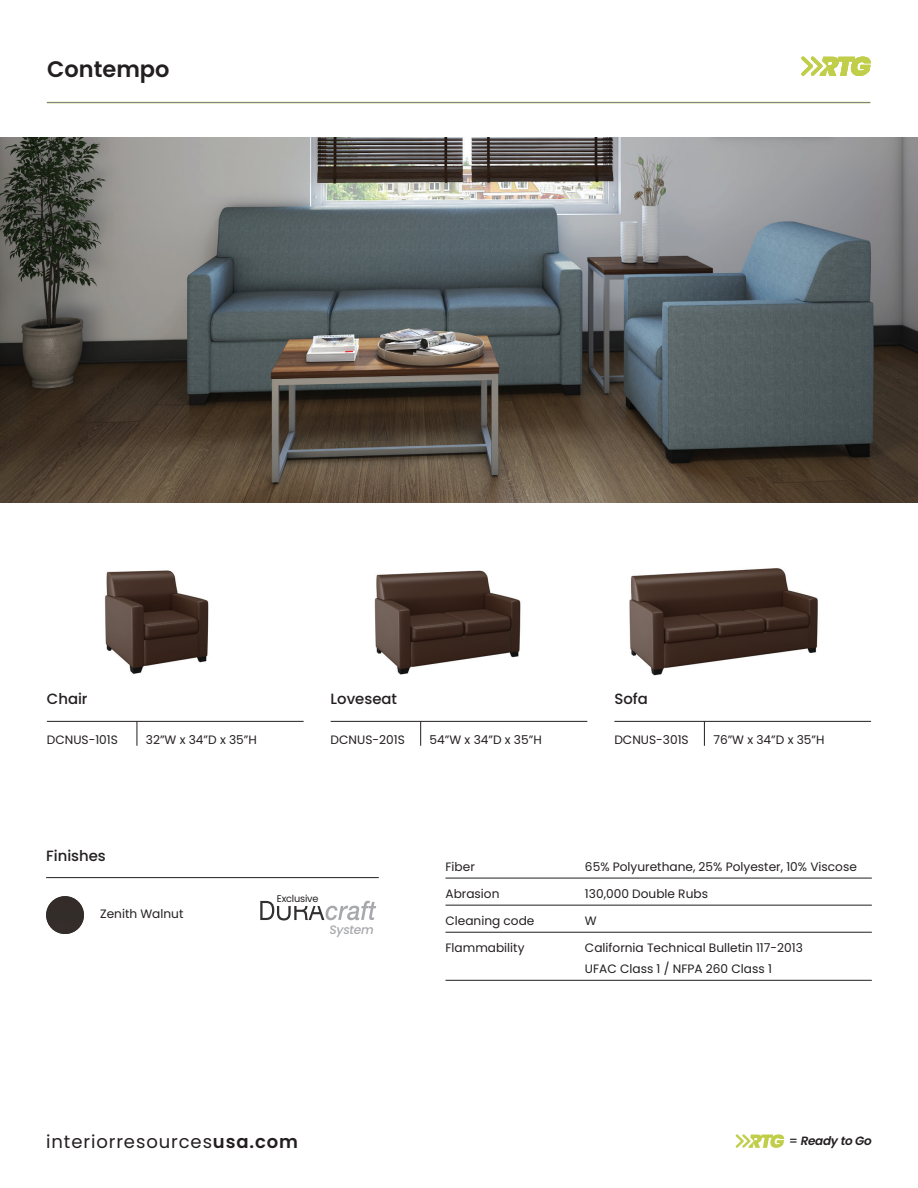
<style>
.page{position:relative;width:918px;height:1188px;background:#fff}
.page>*{position:absolute;margin:0;border:0;box-sizing:border-box;transform-origin:0 0}
.t1{font:600 22.5px "Poppins";color:#231f20}
.t2{font:18px "Poppins";letter-spacing:.05em;color:#231f20}
.t3{font:500 14.85px "Poppins";color:#231f20}
.t4{font:12.15px/21px "Poppins";color:#231f20}
.t5{font:italic 500 12.15px "Poppins";letter-spacing:-.025em;color:#a8a9ad}
.t6{font:italic 600 12px "Poppins";letter-spacing:-.025em;color:#231f20}
.t7{font:9.75px "Poppins";letter-spacing:-.02em;color:#231f20}
.s1{font-weight:600}
.s2{font-weight:500;font-style:normal}
</style>
<div class="page">
<hr style="left:46px;top:877px;width:333px;height:1px;background:#231f20">
<img style="left:46px;top:896px;width:38px;height:38px;border-radius:19px">
<svg style="left:736px;top:1134px;width:48px;height:14px"></svg>
<svg style="left:801px;top:56px;width:70px;height:20px"></svg>
<hr style="left:47px;top:102px;width:823px;height:1px;background:#808285">
<img style="left:0;top:137px;width:918px;height:365px">
<img style="left:105px;top:570px;width:104px;height:104px">
<img style="left:374px;top:570px;width:147px;height:105px">
<img style="left:629px;top:568px;width:189px;height:108px">
<svg style="left:260px;top:901px;width:116px;height:19px"></svg>
<hr style="left:446px;top:878px;width:426px;height:1px;background:#231f20">
<hr style="left:446px;top:905px;width:426px;height:1px;background:#231f20">
<hr style="left:446px;top:932px;width:426px;height:1px;background:#231f20">
<hr style="left:446px;top:980px;width:426px;height:1px;background:#231f20">
<hr style="left:47px;top:721px;width:257px;height:1px;background:#231f20">
<svg style="left:137px;top:721px;width:1px;height:25px"></svg>
<hr style="left:331px;top:721px;width:256px;height:1px;background:#231f20">
<svg style="left:420px;top:721px;width:1px;height:25px"></svg>
<hr style="left:614px;top:721px;width:257px;height:1px;background:#231f20">
<svg style="left:704px;top:722px;width:1px;height:24px"></svg>
<h1 class="t1" style="left:47px;top:56px;width:124px">Contempo</h1>
<p class="t3" style="left:47px;top:690px;width:42px">Chair</p>
<p class="t4" style="left:47px;top:729px;width:73px">DCNUS-101S</p>
<p class="t4" style="left:146px;top:729px;width:113px">32”W x 34”D x 35”H</p>
<p class="t3" style="left:331px;top:690px;width:68px">Loveseat</p>
<p class="t4" style="left:331px;top:729px;width:76px">DCNUS-201S</p>
<p class="t4" style="left:430px;top:729px;width:114px">54”W x 34”D x 35”H</p>
<p class="t3" style="left:614px;top:690px;width:35px">Sofa</p>
<p class="t4" style="left:614px;top:729px;width:76px">DCNUS-301S</p>
<p class="t4" style="left:713px;top:729px;width:113px">76”W x 34”D x 35”H</p>
<p class="t3" style="left:46px;top:847px;width:61px">Finishes</p>
<p class="t4" style="left:100px;top:904px;width:85px">Zenith Walnut</p>
<p class="t7" style="left:277px;top:893px;width:43px">Exclusive</p>
<p class="t5" style="left:330px;top:922px;width:46px">System</p>
<p class="t4" style="left:446px;top:857px;width:31px">Fiber</p>
<p class="t4" style="left:585px;top:857px;width:273px">65% Polyurethane, 25% Polyester, 10% Viscose</p>
<p class="t4" style="left:446px;top:884px;width:56px">Abrasion</p>
<p class="t4" style="left:585px;top:884px;width:125px">130,000 Double Rubs</p>
<p class="t4" style="left:446px;top:911px;width:91px">Cleaning code</p>
<p class="t4" style="left:585px;top:911px;width:13px">W</p>
<p class="t4" style="left:446px;top:938px;width:81px">Flammability</p>
<p class="t4" style="left:585px;top:938px;width:219px">California Technical Bulletin 117-2013<br>UFAC Class 1 / NFPA 260 Class 1</p>
<h2 class="t2" style="left:46px;top:1132px;width:254px">interiorresources<span class="s1">usa.com</span></h2>
<p class="t6" style="left:789px;top:1134px;width:84px"><span class="s2">=</span> Ready to Go</p>
</div>
